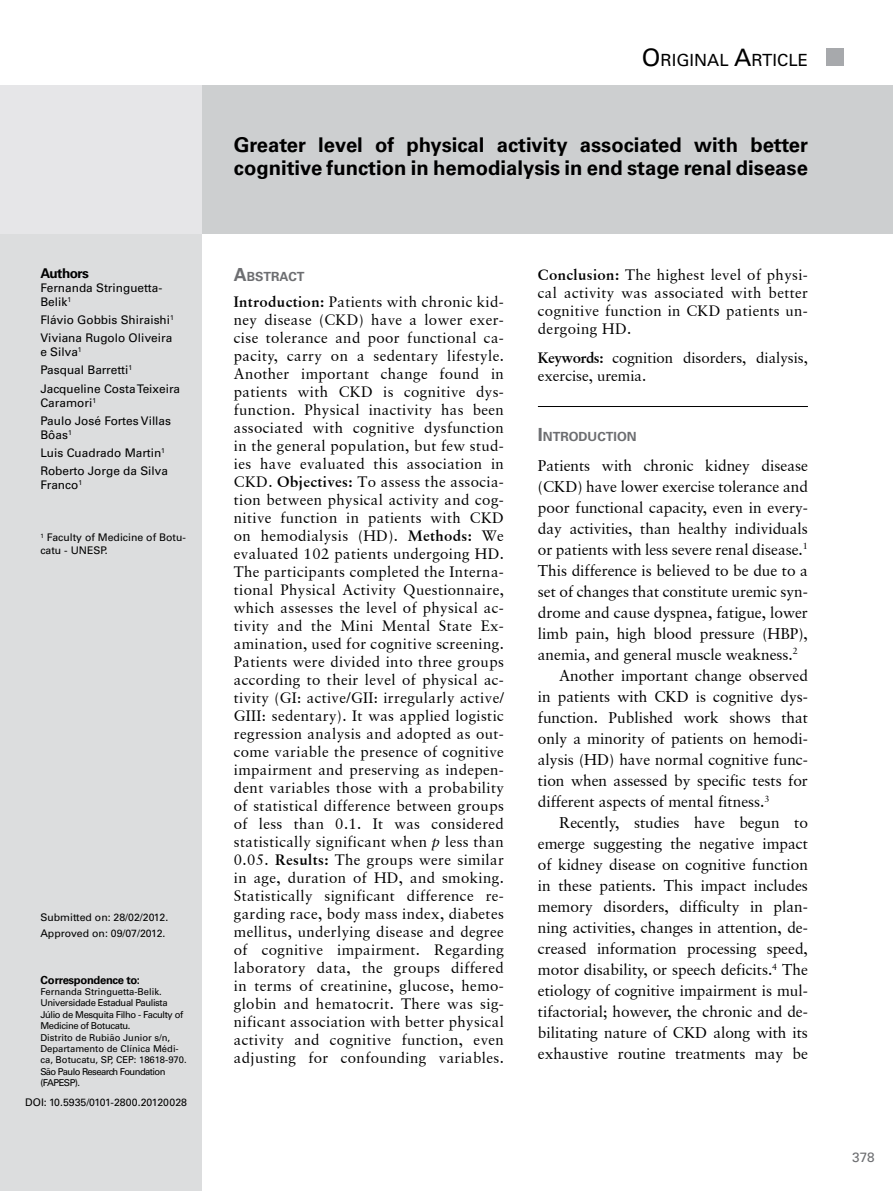
<style>
.page{position:relative;width:893px;height:1191px;background:#fff}
.page>*{position:absolute;margin:0;border:0;box-sizing:border-box;transform-origin:0 0}
.t1{font:700 20.25px/22.5px "Univers LT Std";color:#000}
.t2{font:16.8px "Univers LT Std";color:#000}
.t3{font:15.45px "Garamond Retrospective S Si";color:#000}
.t4{font:15px/18px "Garamond Retrospective S Si";letter-spacing:.025em;color:#000;text-align:justify}
.t5{font:15px/18px "Garamond Retrospective S Si";color:#000}
.t6{font:700 13.5px "Univers 65";letter-spacing:-.04em;color:#000}
.t7{font:13.5px "Univers LT Std";color:#6d6e71}
.t8{font:700 12.6px "Univers LT Std";color:#6d6e71}
.t9{font:11.85px/18.1px "Univers LT Std";color:#000}
.t10{font:700 11.25px "Univers LT Std";letter-spacing:-.03em;color:#000}
.t11{font:10.5px/12.6px "Univers LT Std";color:#000}
.t12{font:9.45px/11.4px "Univers LT Std";letter-spacing:-.04em;color:#000}
.s1{font-size:24px}
.s2{font-size:18px}
.s3{font-weight:700}
.s4{font-style:italic}
</style>
<div class="page">
<div style="left:0;top:85px;width:202px;height:1106px;background:#dcddde"></div>
<div style="left:0;top:85px;width:893px;height:149px;background:linear-gradient(to right,#e0e0e2,#c6c8c9)"></div>
<div style="left:826px;top:49px;width:17px;height:17px;background:#a7a9ac"></div>
<hr style="left:538px;top:406px;width:270px;height:1px;background:#000">
<p class="t6" style="left:40px;top:264px;width:50px">Authors</p>
<p class="t9" style="left:40px;top:281px;width:123px;line-height:14px">Fernanda Stringuetta-<br>Belik<sup>1</sup></p>
<p class="t9" style="left:40px;top:311px;width:135px">Flávio Gobbis Shiraishi<sup>1<br></sup>Viviana Rugolo Oliveira</p>
<p class="t9" style="left:40px;top:343px;width:141px">e Silva<sup>1<br></sup>Pasqual Barretti<sup>1<br></sup>Jacqueline Costa Teixeira</p>
<p class="t9" style="left:40px;top:393px;width:132px">Caramori<sup>1<br></sup>Paulo José Fortes Villas</p>
<p class="t9" style="left:40px;top:425px;width:129px">Bôas<sup>1<br></sup>Luis Cuadrado Martin<sup>1<br></sup>Roberto Jorge da Silva</p>
<p class="t9" style="left:40px;top:476px;width:43px">Franco<sup>1</sup></p>
<p class="t11" style="left:40px;top:531px;width:147px"><sup>1</sup> Faculty of Medicine of Botu&shy;catu - UNESP.</p>
<p class="t11" style="left:40px;top:909px;width:129px;line-height:15.6px">Submitted on: 28/02/2012.<br>Approved on: 09/07/2012.</p>
<p class="t10" style="left:40px;top:973px;width:101px">Correspondence to:</p>
<p class="t12" style="left:40px;top:986px;width:148px">Fernanda Stringuetta-Belik.<br>Universidade Estadual Paulista<br>Júlio de Mesquita Filho - Faculty of<br>Medicine of Botucatu.<br>Distrito de Rubião Junior s/n,<br>Departamento de Clínica Médi&shy;ca, Botucatu, SP, CEP: 18618-970.<br>São Paulo Research Foundation (FAPESP).</p>
<p class="t11" style="left:25px;top:1096px;width:163px">DOI: 10.5935/0101-2800.20120028</p>
<p class="t2" style="left:642px;top:50px;width:168px"><span class="s1">O</span>RIGINAL <span class="s1">A</span>RTICLE</p>
<h1 class="t1" style="left:234px;top:134px;width:576px">Greater level of physical activity associated with better cognitive function in hemodialysis in end stage renal disease</h1>
<p class="t8" style="left:234px;top:269px;width:72px"><span class="s2">A</span>BSTRACT</p>
<p class="t4" style="left:234px;top:293px;width:272px"><span class="s3">Introduction:</span> Patients with chronic kid&shy;ney disease (CKD) have a lower exer&shy;cise tolerance and poor functional ca&shy;pacity, carry on a sedentary lifestyle.<br>Another important change found in patients with CKD is cognitive dys&shy;function. Physical inactivity has been associated with cognitive dysfunction in the general population, but few stud&shy;ies have evaluated this association in CKD. <span class="s3">Objectives:</span> To assess the associa&shy;tion between physical activity and cog&shy;nitive function in patients with CKD on hemodialysis (HD). <span class="s3">Methods:</span> We evaluated 102 patients undergoing HD.<br>The participants completed the Interna&shy;tional Physical Activity Questionnaire, which assesses the level of physical ac&shy;tivity and the Mini Mental State Ex&shy;amination, used for cognitive screening.<br>Patients were divided into three groups according to their level of physical ac&shy;tivity (GI: active/GII: irregularly active/ GIII: sedentary). It was applied logistic regression analysis and adopted as out&shy;come variable the presence of cognitive impairment and preserving as indepen&shy;dent variables those with a probability of statistical difference between groups of less than 0.1. It was considered statistically significant when <span class="s4">p</span> less than 0.05. <span class="s3">Results:</span> The groups were similar in age, duration of HD, and smoking.<br>Statistically significant difference re&shy;garding race, body mass index, diabetes mellitus, underlying disease and degree of cognitive impairment. Regarding laboratory data, the groups differed in terms of creatinine, glucose, hemo&shy;globin and hematocrit. There was sig&shy;nificant association with better physical activity and cognitive function, even adjusting for confounding variables.</p>
<p class="t4" style="left:538px;top:265px;width:272px"><span class="s3">Conclusion:</span> The highest level of physi&shy;cal activity was associated with better cognitive function in CKD patients un&shy;dergoing HD.</p>
<p class="t5" style="left:538px;top:348px;width:271px"><span class="s3">Keywords:</span> cognition disorders, dialysis, exercise, uremia.</p>
<p class="t8" style="left:538px;top:429px;width:100px"><span class="s2">I</span>NTRODUCTION</p>
<p class="t3" style="left:538px;top:456px;width:271px">Patients with chronic kidney disease</p>
<p class="t3" style="left:538px;top:477px;width:272px">(CKD) have lower exercise tolerance and</p>
<p class="t3" style="left:538px;top:498px;width:271px">poor functional capacity, even in every-</p>
<p class="t3" style="left:538px;top:519px;width:272px">day activities, than healthy individuals</p>
<p class="t3" style="left:538px;top:540px;width:271px">or patients with less severe renal disease.<sup>1</sup></p>
<p class="t3" style="left:538px;top:561px;width:272px">This difference is believed to be due to a</p>
<p class="t3" style="left:538px;top:582px;width:272px">set of changes that constitute uremic syn-</p>
<p class="t3" style="left:538px;top:603px;width:271px">drome and cause dyspnea, fatigue, lower</p>
<p class="t3" style="left:538px;top:624px;width:271px">limb pain, high blood pressure (HBP),</p>
<p class="t3" style="left:538px;top:645px;width:261px">anemia, and general muscle weakness.<sup>2</sup></p>
<p class="t3" style="left:559px;top:666px;width:250px">Another important change observed</p>
<p class="t3" style="left:538px;top:687px;width:271px">in patients with CKD is cognitive dys-</p>
<p class="t3" style="left:538px;top:708px;width:272px">function. Published work shows that</p>
<p class="t3" style="left:538px;top:729px;width:271px">only a minority of patients on hemodi-</p>
<p class="t3" style="left:538px;top:750px;width:271px">alysis (HD) have normal cognitive func-</p>
<p class="t3" style="left:538px;top:771px;width:272px">tion when assessed by specific tests for</p>
<p class="t3" style="left:538px;top:792px;width:233px">different aspects of mental fitness.<sup>3</sup></p>
<p class="t3" style="left:559px;top:813px;width:250px">Recently, studies have begun to</p>
<p class="t3" style="left:538px;top:834px;width:272px">emerge suggesting the negative impact</p>
<p class="t3" style="left:538px;top:855px;width:272px">of kidney disease on cognitive function</p>
<p class="t3" style="left:538px;top:876px;width:271px">in these patients. This impact includes</p>
<p class="t3" style="left:538px;top:897px;width:271px">memory disorders, difficulty in plan-</p>
<p class="t3" style="left:538px;top:918px;width:271px">ning activities, changes in attention, de-</p>
<p class="t3" style="left:538px;top:939px;width:271px">creased information processing speed,</p>
<p class="t3" style="left:538px;top:960px;width:271px">motor disability, or speech deficits.<sup>4</sup> The</p>
<p class="t3" style="left:538px;top:981px;width:271px">etiology of cognitive impairment is mul-</p>
<p class="t3" style="left:538px;top:1002px;width:271px">tifactorial; however, the chronic and de-</p>
<p class="t3" style="left:538px;top:1023px;width:272px">bilitating nature of CKD along with its</p>
<p class="t3" style="left:538px;top:1044px;width:271px">exhaustive routine treatments may be</p>
<p class="t7" style="left:852px;top:1149px;width:24px">378</p>
</div>
